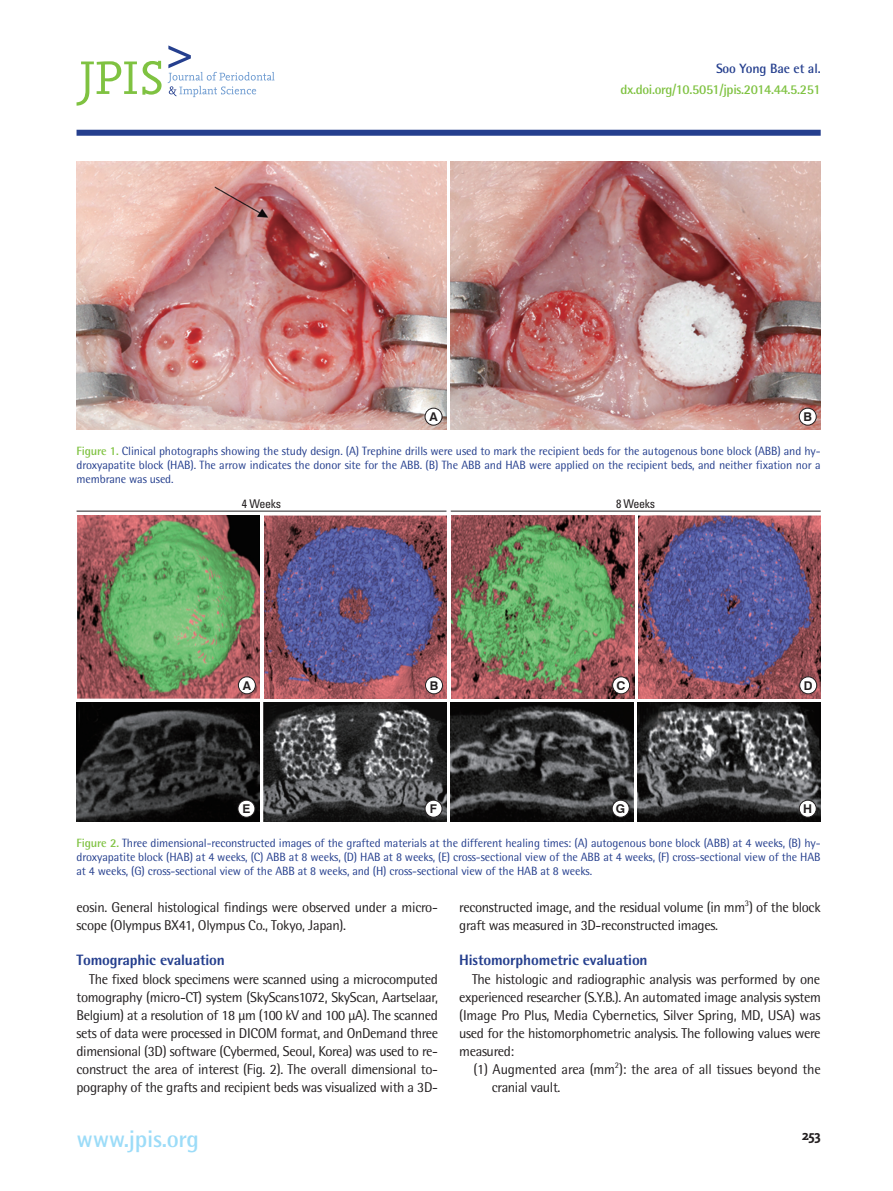
<style>
.page{position:relative;width:893px;height:1191px;background:#fff}
.page>*{position:absolute;margin:0;border:0;box-sizing:border-box;transform-origin:0 0}
.하단_URL_홀{font:700 24px "Rotis Semi Sans Std";letter-spacing:-.01em;color:#9cdcf8}
.중제목{font:800 15px "Rotis Semi Sans Std";letter-spacing:-.01em;color:#253f8e}
.t1{font:700 15px "Nexus Mix";color:#231f20}
.본문{font:14.25px/18px "Rotis Semi Sans Std";letter-spacing:-.025em;color:#231f20}
.러닝타이틀_DOI__홀{font:700 13.5px "Rotis Semi Sans Std";letter-spacing:-.025em;color:#7fc241}
.러닝타이틀_저자{font:700 13.5px "Rotis Semi Sans Std";letter-spacing:-.01em;color:#253f8e}
.t2{font:700 12.15px "Swiss 721 BT";color:#231f20}
.표그림캡션{font:12px/14.4px "Rotis Semi Sans Std";letter-spacing:-.01em;color:#253f8e;text-align:justify}
.그림지문{font:condensed 12px "Univers LT Std";letter-spacing:-.025em;color:#231f20}
.s1{font-weight:700;color:#7fc241}
</style>
<div class="page">
<svg style="left:77px;top:61px;width:85px;height:45px"></svg>
<svg style="left:168px;top:45px;width:107px;height:52px"></svg>
<div style="left:77px;top:130px;width:744px;height:6px;background:#253f8e"></div>
<img style="left:77px;top:162px;width:369px;height:267px">
<img style="left:451px;top:162px;width:370px;height:267px">
<div style="left:425px;top:408px;width:17px;height:17px;background:#fff;border-radius:50%"></div>
<div style="left:425px;top:408px;width:17px;height:17px;border:1px solid #231f20;border-radius:50%"></div>
<div style="left:799px;top:408px;width:17px;height:17px;background:#fff;border-radius:50%"></div>
<div style="left:799px;top:408px;width:17px;height:17px;border:1px solid #231f20;border-radius:50%"></div>
<img style="left:77px;top:515px;width:182px;height:183px">
<img style="left:451px;top:516px;width:183px;height:182px">
<img style="left:265px;top:515px;width:181px;height:183px">
<img style="left:639px;top:515px;width:182px;height:183px">
<div style="left:238px;top:677px;width:17px;height:17px;background:#fff;border-radius:50%"></div>
<div style="left:238px;top:676px;width:18px;height:18px;border:1px solid #231f20;border-radius:50%"></div>
<div style="left:613px;top:677px;width:17px;height:17px;background:#fff;border-radius:50%"></div>
<div style="left:612px;top:676px;width:18px;height:18px;border:1px solid #231f20;border-radius:50%"></div>
<div style="left:425px;top:677px;width:17px;height:17px;background:#fff;border-radius:50%"></div>
<div style="left:425px;top:676px;width:18px;height:18px;border:1px solid #231f20;border-radius:50%"></div>
<div style="left:800px;top:677px;width:17px;height:17px;background:#fff;border-radius:50%"></div>
<div style="left:799px;top:676px;width:18px;height:18px;border:1px solid #231f20;border-radius:50%"></div>
<img style="left:77px;top:702px;width:182px;height:119px">
<img style="left:451px;top:702px;width:183px;height:119px">
<img style="left:264px;top:702px;width:182px;height:119px">
<img style="left:638px;top:702px;width:183px;height:119px">
<div style="left:238px;top:800px;width:17px;height:17px;background:#fff;border-radius:50%"></div>
<div style="left:238px;top:800px;width:17px;height:17px;border:1px solid #231f20;border-radius:50%"></div>
<div style="left:612px;top:800px;width:17px;height:17px;background:#fff;border-radius:50%"></div>
<div style="left:612px;top:800px;width:17px;height:17px;border:1px solid #231f20;border-radius:50%"></div>
<div style="left:425px;top:800px;width:17px;height:17px;background:#fff;border-radius:50%"></div>
<div style="left:425px;top:800px;width:17px;height:17px;border:1px solid #231f20;border-radius:50%"></div>
<div style="left:799px;top:800px;width:17px;height:17px;background:#fff;border-radius:50%"></div>
<div style="left:799px;top:800px;width:17px;height:17px;border:1px solid #231f20;border-radius:50%"></div>
<hr style="left:77px;top:511px;width:369px;height:1px;background:#231f20">
<hr style="left:451px;top:511px;width:370px;height:1px;background:#231f20">
<p class="러닝타이틀_저자" style="left:716px;top:60px;width:106px">Soo Yong Bae et al.</p>
<p class="러닝타이틀_DOI__홀" style="left:620px;top:81px;width:202px">dx.doi.org/10.5051/jpis.2014.44.5.251</p>
<p class="t2" style="left:429px;top:409px;width:10px">A</p>
<p class="t2" style="left:803px;top:409px;width:10px">B</p>
<p class="표그림캡션" style="left:77px;top:443px;width:746px"><span class="s1">Figure 1.</span> Clinical photographs showing the study design. (A) Trephine drills were used to mark the recipient beds for the autogenous bone block (ABB) and hy&shy;droxyapatite block (HAB). The arrow indicates the donor site for the ABB. (B) The ABB and HAB were applied on the recipient beds, and neither fixation nor a membrane was used.</p>
<p class="그림지문" style="left:242px;top:496px;width:41px">4 Weeks</p>
<p class="그림지문" style="left:616px;top:496px;width:41px">8 Weeks</p>
<p class="t2" style="left:243px;top:678px;width:10px">A</p>
<p class="t2" style="left:430px;top:678px;width:10px">B</p>
<p class="t2" style="left:617px;top:678px;width:10px">C</p>
<p class="t2" style="left:804px;top:678px;width:10px">D</p>
<p class="t2" style="left:242px;top:801px;width:9px">E</p>
<p class="t2" style="left:430px;top:801px;width:9px">F</p>
<p class="t2" style="left:616px;top:801px;width:11px">G</p>
<p class="t2" style="left:803px;top:801px;width:10px">H</p>
<p class="표그림캡션" style="left:77px;top:835px;width:746px"><span class="s1">Figure 2.</span> Three dimensional-reconstructed images of the grafted materials at the different healing times: (A) autogenous bone block (ABB) at 4 weeks, (B) hy&shy;droxyapatite block (HAB) at 4 weeks, (C) ABB at 8 weeks, (D) HAB at 8 weeks, (E) cross-sectional view of the ABB at 4 weeks, (F) cross-sectional view of the HAB at 4 weeks, (G) cross-sectional view of the ABB at 8 weeks, and (H) cross-sectional view of the HAB at 8 weeks.</p>
<p class="본문" style="left:77px;top:898px;width:363px">eosin. General histological findings were observed under a micro&shy;scope (Olympus BX41, Olympus Co., Tokyo, Japan).</p>
<p class="중제목" style="left:77px;top:950px;width:150px">Tomographic evaluation</p>
<p class="본문" style="left:77px;top:970px;width:363px;text-align:justify;text-indent:13px">The fixed block specimens were scanned using a microcomputed tomography (micro-CT) system (SkyScans1072, SkyScan, Aartselaar, Belgium) at a resolution of 18 μm (100 kV and 100 μA). The scanned sets of data were processed in DICOM format, and OnDemand three dimensional (3D) software (Cybermed, Seoul, Korea) was used to re&shy;construct the area of interest (Fig. 2). The overall dimensional to&shy;pography of the grafts and recipient beds was visualized with a 3D-</p>
<p class="본문" style="left:459px;top:898px;width:363px">reconstructed image, and the residual volume (in mm<sup>3</sup>) of the block graft was measured in 3D-reconstructed images.</p>
<p class="중제목" style="left:459px;top:950px;width:190px">Histomorphometric evaluation</p>
<p class="본문" style="left:459px;top:970px;width:363px;text-align:justify;text-indent:13px">The histologic and radiographic analysis was performed by one experienced researcher (S.Y.B.). An automated image analysis system (Image Pro Plus, Media Cybernetics, Silver Spring, MD, USA) was used for the histomorphometric analysis. The following values were measured:</p>
<p class="본문" style="left:492px;top:1060px;width:330px;text-indent:-18px">(1) Augmented area (mm<sup>2</sup>): the area of all tissues beyond the cranial vault.</p>
<p class="하단_URL_홀" style="left:77px;top:1124px;width:124px">www.jpis.org</p>
<p class="t1" style="left:802px;top:1125px;width:20px">253</p>
</div>
